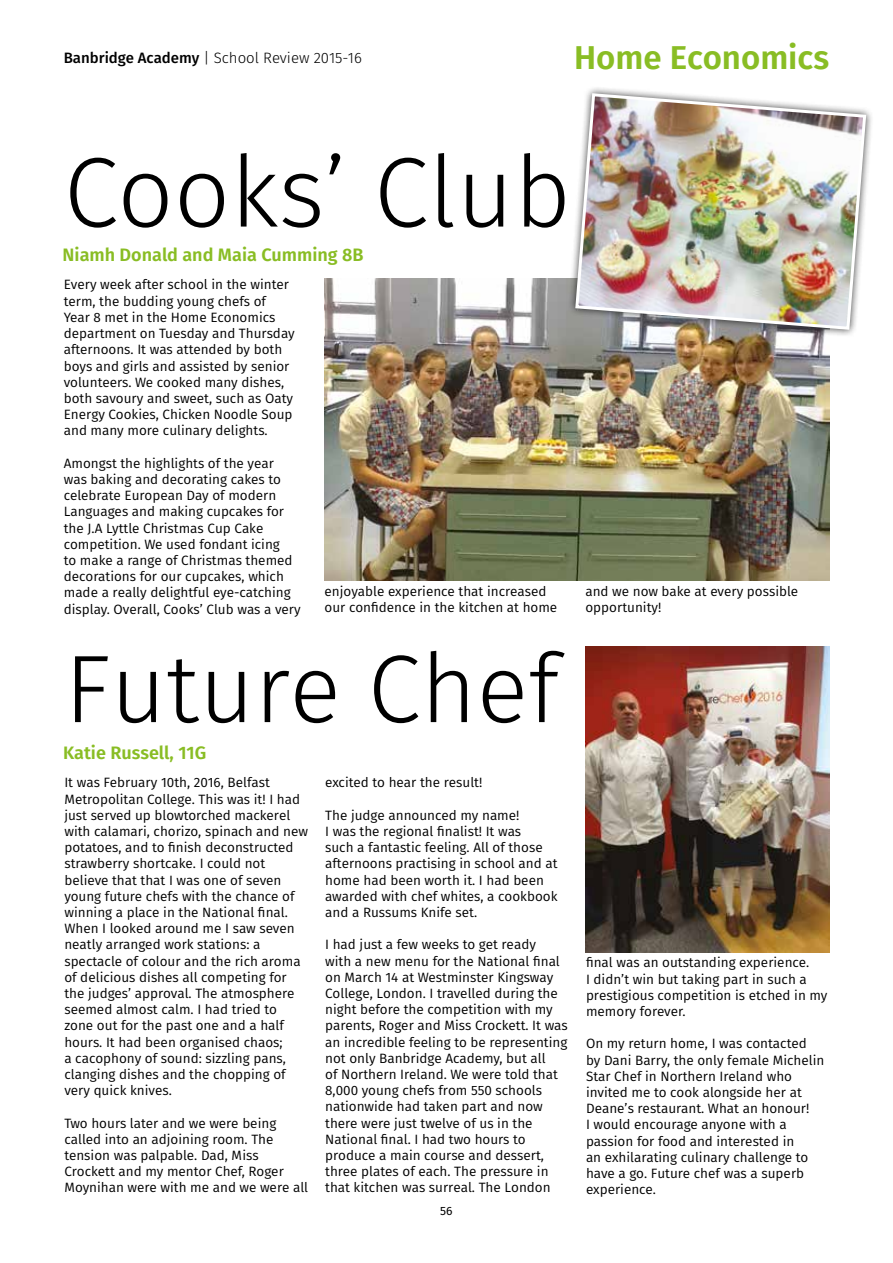
<style>
.page{position:relative;width:893px;height:1263px;background:#fff}
.page>*{position:absolute;margin:0;border:0;box-sizing:border-box;transform-origin:0 0}
.t1{font:300 99px "Fira Sans";color:#000}
.t2{font:300 96px "Fira Sans";color:#000}
.t3{font:600 33px "Fira Sans";color:#89bd24}
.t4{font:600 18px "Fira Sans";color:#89bd24}
.t5{font:300 15px "Fira Sans";color:#000}
.t6{font:13.5px/16.2px "Fira Sans";color:#000}
.t7{font:12px "Fira Sans";color:#000}
.s1{font-weight:500}
</style>
<div class="page">
<img style="left:325px;top:279px;width:504px;height:302px">
<img style="left:585px;top:647px;width:244px;height:305px">
<div style="left:568px;top:85px;width:306px;height:253px;background:#000;opacity:.75"></div>
<img style="left:574px;top:92px;width:294px;height:239px">
<p class="t5" style="left:64px;top:47px;width:300px"><span class="s1">Banbridge Academy</span> | School Review 2015-16</p>
<h3 class="t3" style="left:574px;top:30px;width:257px">Home Economics</h3>
<h1 class="t1" style="left:64px;top:122px;width:509px">Cooks’ Club</h1>
<h3 class="t4" style="left:63px;top:240px;width:302px">Niamh Donald and Maia Cumming 8B</h3>
<p class="t6" style="left:64px;top:276px;width:232px">Every week after school in the winter term, the budding young chefs of Year 8 met in the Home Economics department on Tuesday and Thursday afternoons. It was attended by both boys and girls and assisted by senior volunteers. We cooked many dishes, both savoury and sweet, such as Oaty Energy Cookies, Chicken Noodle Soup and many more culinary delights.</p>
<p class="t6" style="left:64px;top:455px;width:239px">Amongst the highlights of the year<br>was baking and decorating cakes to celebrate European Day of modern Languages and making cupcakes for the J.A Lyttle Christmas Cup Cake competition. We used fondant icing<br>to make a range of Christmas themed decorations for our cupcakes, which made a really delightful eye-catching display. Overall, Cooks’ Club was a very</p>
<p class="t6" style="left:325px;top:582px;width:234px">enjoyable experience that increased our confidence in the kitchen at home</p>
<p class="t6" style="left:585px;top:582px;width:214px">and we now bake at every possible opportunity!</p>
<h2 class="t2" style="left:64px;top:621px;width:496px">Future Chef</h2>
<h3 class="t4" style="left:63px;top:738px;width:145px">Katie Russell, 11G</h3>
<p class="t6" style="left:64px;top:774px;width:245px">It was February 10th, 2016, Belfast Metropolitan College. This was it! I had just served up blowtorched mackerel with calamari, chorizo, spinach and new potatoes, and to finish deconstructed strawberry shortcake. I could not believe that that I was one of seven young future chefs with the chance of winning a place in the National final.<br>When I looked around me I saw seven neatly arranged work stations: a spectacle of colour and the rich aroma of delicious dishes all competing for the judges’ approval. The atmosphere seemed almost calm. I had tried to zone out for the past one and a half hours. It had been organised chaos;<br>a cacophony of sound: sizzling pans, clanging dishes and the chopping of very quick knives.</p>
<p class="t6" style="left:64px;top:1114px;width:245px">Two hours later and we were being called into an adjoining room. The tension was palpable. Dad, Miss Crockett and my mentor Chef, Roger Moynihan were with me and we were all</p>
<p class="t6" style="left:325px;top:774px;width:159px">excited to hear the result!</p>
<p class="t6" style="left:325px;top:807px;width:234px">The judge announced my name!<br>I was the regional finalist! It was<br>such a fantastic feeling. All of those afternoons practising in school and at home had been worth it. I had been awarded with chef whites, a cookbook and a Russums Knife set.</p>
<p class="t6" style="left:325px;top:936px;width:244px">I had just a few weeks to get ready<br>with a new menu for the National final on March 14 at Westminster Kingsway College, London. I travelled during the night before the competition with my parents, Roger and Miss Crockett. It was an incredible feeling to be representing not only Banbridge Academy, but all<br>of Northern Ireland. We were told that 8,000 young chefs from 550 schools nationwide had taken part and now there were just twelve of us in the National final. I had two hours to produce a main course and dessert, three plates of each. The pressure in that kitchen was surreal. The London</p>
<p class="t7" style="left:440px;top:1202px;width:14px">56</p>
<p class="t6" style="left:586px;top:954px;width:243px">final was an outstanding experience.<br>I didn’t win but taking part in such a prestigious competition is etched in my memory forever.</p>
<p class="t6" style="left:586px;top:1035px;width:240px">On my return home, I was contacted by Dani Barry, the only female Michelin<br>Star Chef in Northern Ireland who invited me to cook alongside her at<br>Deane’s restaurant. What an honour!<br>I would encourage anyone with a passion for food and interested in<br>an exhilarating culinary challenge to have a go. Future chef was a superb experience.</p>
</div>
